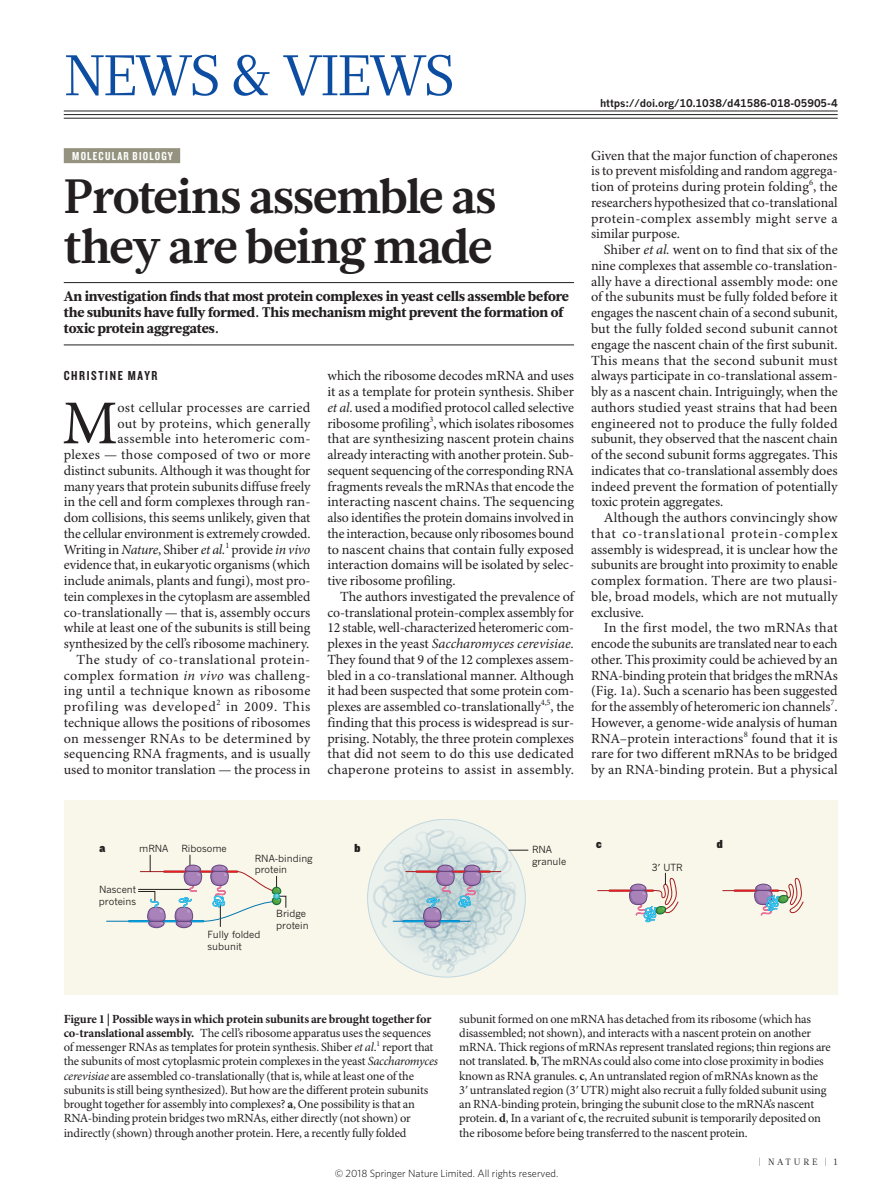
<style>
.page{position:relative;width:893px;height:1187px;background:#fff}
.page>*{position:absolute;margin:0;border:0;box-sizing:border-box;transform-origin:0 0}
.BODY_DROP_CAP{font:62.4px "Minion Pro";color:#231f20}
.NV_SECTION_HEAD{font:57px "Glosa Math";letter-spacing:-.04em;color:#0d4da1}
.N_V_HEAD_32{font:700 48px/49.5px "Glosa Math";letter-spacing:-.02em;color:#231f20}
.BODY_INDENT{font:13.95px/15.8px "Minion Pro";letter-spacing:.005em;color:#231f20;text-align:justify}
.BODY_DROP_CAP-2{font:13.95px/15.8px "Minion Pro";letter-spacing:-.005em;color:#231f20;text-align:right}
.N_V_INTRO{font:900 13.95px/15.8px "Glosa Math";letter-spacing:-.01em;color:#231f20}
.AUTHOR_BYLINE{font:13.5px "Knockout 49 Liteweight";letter-spacing:.12em;color:#231f20}
.FIGURE_LEGEND{font:12.45px/14.2px "Minion Pro";letter-spacing:-.015em;color:#231f20}
.SUBJECT_STRAP{font:12px "Knockout 49 Liteweight";letter-spacing:.1em;color:#fff}
.t1{font:12px "Knockout 91 Ultmt Middlewt";color:#231f20}
.t2{font:300 10.5px "Whitney";color:#000}
.DOI{font:700 10.5px "News Gothic MTOT";letter-spacing:-.005em;color:#231f20}
.t3{font:9.75px/11.7px "News Gothic MTOT";color:#231f20}
.t4{font:9px "Glosa Math";letter-spacing:.315em;color:#231f20}
.s1{font-style:italic}
.s2{font-weight:700}
</style>
<div class="page">
<div style="left:64px;top:148px;width:116px;height:15px;background:#95937f"></div>
<hr style="left:64px;top:282px;width:510px;height:1px;background:#231f20">
<hr style="left:64px;top:344px;width:510px;height:1px;background:#231f20">
<div style="left:64px;top:800px;width:774px;height:194px;background:#f9f7e9"></div>
<svg style="left:140px;top:855px;width:24px;height:17px"></svg>
<svg style="left:107px;top:920px;width:22px;height:1px"></svg>
<hr style="left:138px;top:889px;width:53px;height:1px;background:#231f20">
<svg style="left:368px;top:819px;width:157px;height:158px"></svg>
<svg style="left:598px;top:890px;width:12px;height:1px"></svg>
<svg style="left:723px;top:890px;width:12px;height:1px"></svg>
<hr style="left:164px;top:870px;width:73px;height:2px;background:#a61c1f">
<hr style="left:164px;top:871px;width:73px;height:1px;background:#ee1d23">
<hr style="left:129px;top:920px;width:74px;height:2px;background:#0076b2">
<hr style="left:129px;top:920px;width:74px;height:1px;background:#00aeef">
<svg style="left:138px;top:891px;width:28px;height:37px"></svg>
<svg style="left:373px;top:828px;width:155px;height:144px"></svg>
<hr style="left:610px;top:889px;width:43px;height:2px;background:#a61c1f">
<hr style="left:610px;top:890px;width:43px;height:1px;background:#ee1d23">
<svg style="left:629px;top:873px;width:50px;height:50px"></svg>
<hr style="left:735px;top:889px;width:43px;height:2px;background:#a61c1f">
<hr style="left:735px;top:890px;width:43px;height:1px;background:#ee1d23">
<svg style="left:754px;top:877px;width:50px;height:39px"></svg>
<svg style="left:175px;top:855px;width:111px;height:73px"></svg>
<hr style="left:64px;top:111px;width:774px;height:1px;background:#231f20">
<hr style="left:64px;top:114px;width:774px;height:1px;background:#231f20">
<hr style="left:64px;top:118px;width:774px;height:1px;background:#231f20">
<p class="NV_SECTION_HEAD" style="left:64px;top:38px;width:393px">NEWS &amp; VIEWS</p>
<p class="DOI" style="left:600px;top:96px;width:239px">https://doi.org/10.1038/d41586-018-05905-4</p>
<p class="SUBJECT_STRAP" style="left:72px;top:148px;width:102px">MOLECULAR BIOLOGY</p>
<p class="N_V_HEAD_32" style="left:64px;top:173px;width:434px">Proteins assemble as they are being made</p>
<p class="N_V_INTRO" style="left:64px;top:289px;width:506px">An investigation finds that most protein complexes in yeast cells assemble before the subunits have fully formed. This mechanism might prevent the formation of toxic protein aggregates.</p>
<p class="AUTHOR_BYLINE" style="left:64px;top:367px;width:95px">CHRISTINE MAYR</p>
<p class="BODY_DROP_CAP" style="left:62px;top:386px;width:57px">M</p>
<p class="BODY_DROP_CAP-2" style="left:64px;top:400px;width:248px">ost cellular processes are carried<br>out by proteins, which generally assemble into heteromeric com-<br>plexes — those composed of two or more distinct subunits. Although it was thought for many years that protein subunits diffuse freely in the cell and form complexes through ran&shy;dom collisions, this seems unlikely, given that the cellular environment is extremely crowded.<br>Writing in <span class="s1">Nature</span>, Shiber <span class="s1">et al.</span><sup>1</sup> provide <span class="s1">in vivo </span>evidence that, in eukaryotic organisms (which include animals, plants and fungi), most pro&shy;tein complexes in the cytoplasm are assembled co-translationally — that is, assembly occurs while at least one of the subunits is still being synthesized by the cell’s ribosome machinery.</p>
<p class="BODY_INDENT" style="left:64px;top:652px;width:248px;text-indent:13px">The study of co-translational protein&shy;complex formation <span class="s1">in vivo</span> was challeng&shy;ing until a technique known as ribosome profiling was developed<sup>2</sup> in 2009. This technique allows the positions of ribosomes on messenger RNAs to be determined by sequencing RNA fragments, and is usually used to monitor translation — the process in</p>
<p class="BODY_INDENT" style="left:327px;top:368px;width:248px">which the ribosome decodes mRNA and uses it as a template for protein synthesis. Shiber <span class="s1">et al</span>. used a modified protocol called selective ribosome profiling<sup>3</sup>, which isolates ribosomes that are synthesizing nascent protein chains already interacting with another protein. Sub&shy;sequent sequencing of the corresponding RNA fragments reveals the mRNAs that encode the interacting nascent chains. The sequencing also identifies the protein domains involved in the interaction, because only ribosomes bound to nascent chains that contain fully exposed interaction domains will be isolated by selec&shy;tive ribosome profiling.</p>
<p class="BODY_INDENT" style="left:327px;top:589px;width:248px;text-indent:13px">The authors investigated the prevalence of co-translational protein-complex assembly for 12 stable, well-characterized heteromeric com&shy;plexes in the yeast <span class="s1">Saccharomyces cerevisiae.<br></span>They found that 9 of the 12 complexes assem&shy;bled in a co-translational manner. Although it had been suspected that some protein com&shy;plexes are assembled co-translationally<sup>4,5</sup>, the finding that this process is widespread is sur&shy;prising. Notably, the three protein complexes that did not seem to do this use dedicated chaperone proteins to assist in assembly.</p>
<p class="BODY_INDENT" style="left:591px;top:148px;width:248px">Given that the major function of chaperones is to prevent misfolding and random aggrega&shy;tion of proteins during protein folding<sup>6</sup>, the researchers hypothesized that co-translational protein-complex assembly might serve a similar purpose.</p>
<p class="BODY_INDENT" style="left:591px;top:242px;width:248px;text-indent:13px">Shiber <span class="s1">et al.</span> went on to find that six of the nine complexes that assemble co-translation&shy;ally have a directional assembly mode: one of the subunits must be fully folded before it engages the nascent chain of a second subunit, but the fully folded second subunit cannot engage the nascent chain of the first subunit.<br>This means that the second subunit must always participate in co-translational assem&shy;bly as a nascent chain. Intriguingly, when the authors studied yeast strains that had been engineered not to produce the fully folded subunit, they observed that the nascent chain of the second subunit forms aggregates. This indicates that co-translational assembly does indeed prevent the formation of potentially toxic protein aggregates.</p>
<p class="BODY_INDENT" style="left:591px;top:510px;width:248px;text-indent:13px">Although the authors convincingly show that co-translational protein-complex assembly is widespread, it is unclear how the subunits are brought into proximity to enable complex formation. There are two plausi&shy;ble, broad models, which are not mutually exclusive.</p>
<p class="BODY_INDENT" style="left:591px;top:620px;width:248px;text-indent:13px">In the first model, the two mRNAs that encode the subunits are translated near to each other. This proximity could be achieved by an RNA-binding protein that bridges the mRNAs (Fig. 1a). Such a scenario has been suggested for the assembly of heteromeric ion channels<sup>7</sup>.<br>However, a genome-wide analysis of human RNA–protein interactions<sup>8</sup> found that it is rare for two different mRNAs to be bridged by an RNA-binding protein. But a physical</p>
<p class="t1" style="left:99px;top:839px;width:7px">a</p>
<p class="t1" style="left:355px;top:839px;width:7px">b</p>
<p class="t1" style="left:596px;top:835px;width:7px">c</p>
<p class="t1" style="left:717px;top:835px;width:7px">d</p>
<p class="t3" style="left:139px;top:842px;width:31px">mRNA</p>
<p class="t3" style="left:181px;top:842px;width:47px">Ribosome</p>
<p class="t3" style="left:532px;top:843px;width:36px">RNA granule</p>
<p class="t3" style="left:255px;top:852px;width:59px">RNA-binding protein</p>
<p class="t3" style="left:276px;top:907px;width:34px">Bridge protein</p>
<p class="t3" style="left:208px;top:928px;width:54px">Fully folded subunit</p>
<p class="t3" style="left:652px;top:861px;width:32px">3 UTR</p>
<p class="t3" style="left:99px;top:883px;width:39px">Nascent proteins</p>
<p class="FIGURE_LEGEND" style="left:64px;top:1011px;width:376px"><span class="s2">Figure 1 | Possible ways in which protein subunits are brought together for co-translational assembly.</span> The cell’s ribosome apparatus uses the sequences of messenger RNAs as templates for protein synthesis. Shiber <span class="s1">et al</span>.<sup>1</sup> report that the subunits of most cytoplasmic protein complexes in the yeast <span class="s1">Saccharomyces cerevisiae</span> are assembled co-translationally (that is, while at least one of the subunits is still being synthesized). But how are the different protein subunits brought together for assembly into complexes? <span class="s2">a</span>, One possibility is that an RNA-binding protein bridges two mRNAs, either directly (not shown) or indirectly (shown) through another protein. Here, a recently fully folded</p>
<p class="FIGURE_LEGEND" style="left:459px;top:1011px;width:373px">subunit formed on one mRNA has detached from its ribosome (which has disassembled; not shown), and interacts with a nascent protein on another mRNA. Thick regions of mRNAs represent translated regions; thin regions are not translated. <span class="s2">b</span>, The mRNAs could also come into close proximity in bodies known as RNA granules. <span class="s2">c</span>, An untranslated region of mRNAs known as the<br>3ʹ untranslated region (3ʹ UTR) might also recruit a fully folded subunit using an RNA-binding protein, bringing the subunit close to the mRNA’s nascent protein. <span class="s2">d</span>, In a variant of <span class="s2">c</span>, the recruited subunit is temporarily deposited on the ribosome before being transferred to the nascent protein.</p>
<p class="t2" style="left:335px;top:1166px;width:225px">© 2018 Springer Nature Limited. All rights reserved.</p>
<p class="t4" style="left:759px;top:1155px;width:80px">| NATURE | 1</p>
</div>
